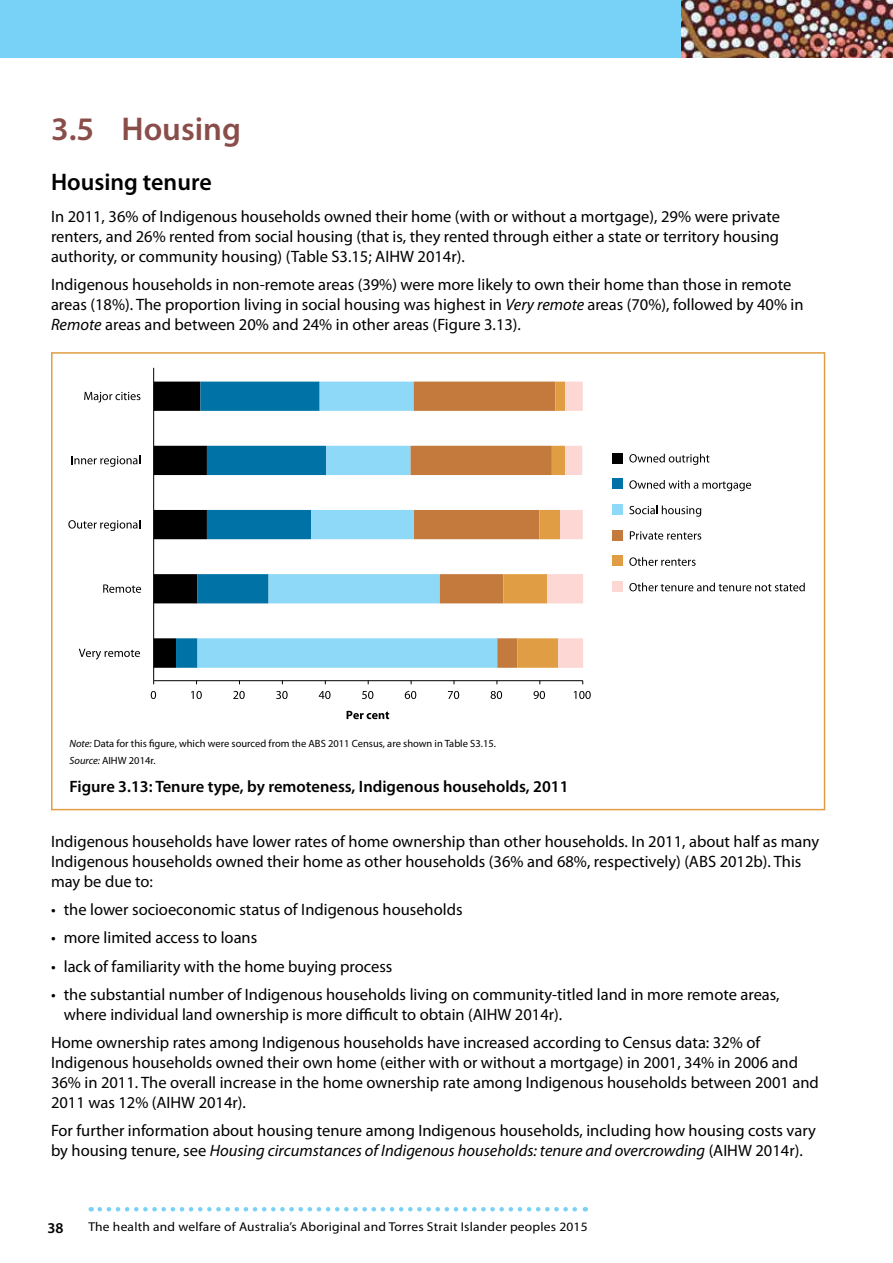
<style>
.page{position:relative;width:893px;height:1263px;background:#fff}
.page>*{position:absolute;margin:0;border:0;box-sizing:border-box;transform-origin:0 0}
.Head_1{font:600 33px "Myriad Pro";color:#8a4e4a}
.Head_2{font:600 24px "Myriad Pro";color:#000}
.Body{font:16.5px/19.8px "Myriad Pro";color:#000}
.t1{font:600 16.5px "Myriad Pro";color:#000}
.t2{font:600 15px "Myriad Pro";color:#000}
.t3{font:12.9px "Myriad Pro";letter-spacing:.015em;color:#000;scale:1.05 1}
.t4{font:10.5px/16.8px "Myriad Pro";color:#000}
.s1{font-style:italic}
</style>
<div class="page">
<img style="left:680px;top:0;width:213px;height:57px">
<div style="left:0;top:0;width:680px;height:57px;background:#78d2f7"></div>
<svg style="left:100px;top:1207px;width:486px;height:4px"></svg>
<div style="left:51px;top:352px;width:774px;height:458px;border:2px solid #e19d43"></div>
<div style="left:612px;top:453px;width:10px;height:11px;background:#000"></div>
<div style="left:612px;top:478px;width:10px;height:11px;background:#0072a6"></div>
<div style="left:612px;top:504px;width:10px;height:11px;background:#8ed8f8"></div>
<svg style="left:154px;top:382px;width:43px;height:286px"></svg>
<svg style="left:197px;top:382px;width:214px;height:286px"></svg>
<svg style="left:411px;top:382px;width:172px;height:286px"></svg>
<hr style="left:154px;top:680px;width:429px;height:1px;background:#000">
<hr style="left:153px;top:368px;width:1px;height:313px;background:#000">
<svg style="left:151px;top:691px;width:5px;height:8px"></svg>
<svg style="left:191px;top:691px;width:11px;height:8px"></svg>
<svg style="left:233px;top:691px;width:12px;height:8px"></svg>
<svg style="left:276px;top:691px;width:12px;height:8px"></svg>
<svg style="left:319px;top:691px;width:11px;height:8px"></svg>
<svg style="left:362px;top:691px;width:11px;height:8px"></svg>
<svg style="left:405px;top:691px;width:11px;height:8px"></svg>
<svg style="left:448px;top:691px;width:11px;height:8px"></svg>
<svg style="left:491px;top:691px;width:11px;height:8px"></svg>
<svg style="left:534px;top:691px;width:11px;height:8px"></svg>
<svg style="left:574px;top:691px;width:17px;height:8px"></svg>
<svg style="left:79px;top:649px;width:61px;height:10px"></svg>
<svg style="left:103px;top:584px;width:38px;height:9px"></svg>
<svg style="left:68px;top:520px;width:72px;height:11px"></svg>
<svg style="left:72px;top:456px;width:68px;height:11px"></svg>
<svg style="left:84px;top:392px;width:56px;height:11px"></svg>
<svg style="left:347px;top:711px;width:42px;height:8px"></svg>
<svg style="left:629px;top:454px;width:80px;height:11px"></svg>
<svg style="left:629px;top:480px;width:122px;height:11px"></svg>
<svg style="left:629px;top:505px;width:72px;height:12px"></svg>
<div style="left:612px;top:530px;width:10px;height:11px;background:#c47a3d"></div>
<div style="left:612px;top:556px;width:10px;height:10px;background:#e19d43"></div>
<div style="left:612px;top:582px;width:10px;height:10px;background:#fcd7d4"></div>
<svg style="left:630px;top:531px;width:71px;height:9px"></svg>
<svg style="left:629px;top:557px;width:67px;height:9px"></svg>
<svg style="left:629px;top:583px;width:176px;height:8px"></svg>
<p class="Head_1" style="left:51px;top:107px;width:192px">3.5 Housing</p>
<p class="Head_2" style="left:51px;top:166px;width:162px">Housing tenure</p>
<p class="Body" style="left:51px;top:206px;width:730px;text-align:justify">In 2011, 36% of Indigenous households owned their home (with or without a mortgage), 29% were private renters, and 26% rented from social housing (that is, they rented through either a state or territory housing authority, or community housing) (Table S3.15; AIHW 2014r).</p>
<p class="Body" style="left:51px;top:274px;width:754px">Indigenous households in non-remote areas (39%) were more likely to own their home than those in remote areas (18%). The proportion living in social housing was highest in <span class="s1">Very remote</span> areas (70%), followed by 40% in<br><span class="s1">Remote</span> areas and between 20% and 24% in other areas (Figure 3.13).</p>
<p class="t4" style="left:70px;top:735px;width:428px"><span class="s1">Note:</span> Data for this figure, which were sourced from the ABS 2011 Census, are shown in Table S3.15.<br><span class="s1">Source:</span> AIHW 2014r.</p>
<p class="t1" style="left:70px;top:776px;width:500px">Figure 3.13: Tenure type, by remoteness, Indigenous households, 2011</p>
<p class="Body" style="left:51px;top:831px;width:770px">Indigenous households have lower rates of home ownership than other households. In 2011, about half as many<br>Indigenous households owned their home as other households (36% and 68%, respectively) (ABS 2012b). This may be due to:</p>
<p class="Body" style="left:51px;top:899px;width:413px">• the lower socioeconomic status of Indigenous households</p>
<p class="Body" style="left:51px;top:928px;width:208px">• more limited access to loans</p>
<p class="Body" style="left:51px;top:956px;width:343px">• lack of familiarity with the home buying process</p>
<p class="Body" style="left:64px;top:984px;width:717px;text-indent:-13px">• the substantial number of Indigenous households living on community-titled land in more remote areas, where individual land ownership is more difficult to obtain (AIHW 2014r).</p>
<p class="Body" style="left:51px;top:1032px;width:769px">Home ownership rates among Indigenous households have increased according to Census data: 32% of Indigenous households owned their own home (either with or without a mortgage) in 2001, 34% in 2006 and 36% in 2011. The overall increase in the home ownership rate among Indigenous households between 2001 and 2011 was 12% (AIHW 2014r).</p>
<p class="Body" style="left:51px;top:1120px;width:766px">For further information about housing tenure among Indigenous households, including how housing costs vary by housing tenure, see <span class="s1">Housing circumstances of Indigenous households: tenure and overcrowding</span> (AIHW 2014r).</p>
<p class="t2" style="left:47px;top:1218px;width:18px">38</p>
<p class="t3" style="left:88px;top:1219px;width:477px">The health and welfare of Australia’s Aboriginal and Torres Strait Islander peoples 2015</p>
</div>
